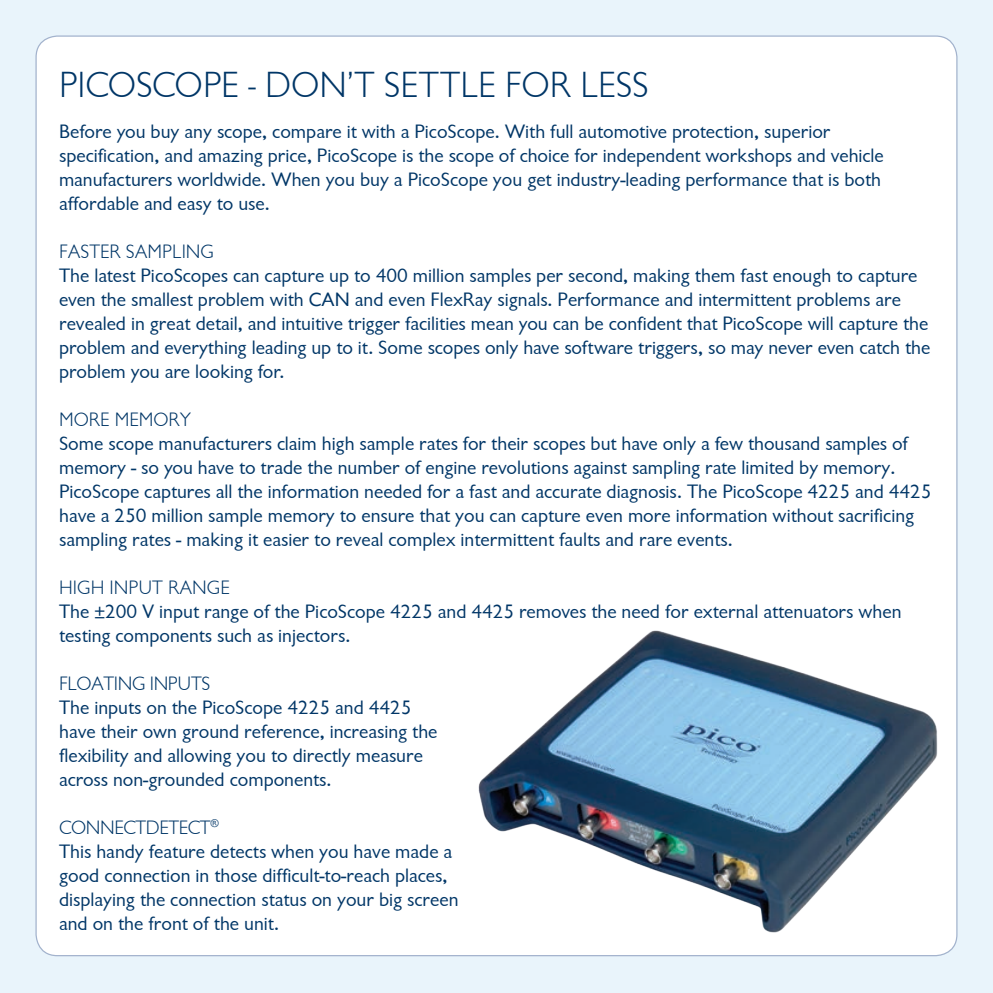
<style>
.page{position:relative;width:993px;height:993px;background:#fff}
.page>*{position:absolute;margin:0;border:0;box-sizing:border-box;transform-origin:0 0}
.t1{font:300 37.5px "Chantilly";color:#003667}
.t2{font:20px/24px "Chantilly";color:#003667}
.t3{font:300 20px "Chantilly";letter-spacing:-.02em;color:#003667}
.t4{font:11.75px "Chantilly";color:#003667}
</style>
<div class="page">
<div style="left:0;top:0;width:992px;height:992px;background:#e9f4fb"></div>
<div style="left:36px;top:36px;width:920px;height:919px;background:#fff;border-radius:21px"></div>
<img style="left:478px;top:623px;width:480px;height:313px">
<h1 class="t1" style="left:59px;top:64px;width:590px">PICOSCOPE - DON’T SETTLE FOR LESS</h1>
<p class="t2" style="left:59px;top:119px;width:826px">Before you buy any scope, compare it with a PicoScope. With full automotive protection, superior specification, and amazing price, PicoScope is the scope of choice for independent workshops and vehicle manufacturers worldwide. When you buy a PicoScope you get industry-leading performance that is both affordable and easy to use.</p>
<p class="t3" style="left:59px;top:240px;width:21px">FASTER</p>
<p class="t3" style="left:126px;top:240px;width:12px">SAMPLING</p>
<p class="t2" style="left:59px;top:263px;width:872px">The latest PicoScopes can capture up to 400 million samples per second, making them fast enough to capture even the smallest problem with CAN and even FlexRay signals. Performance and intermittent problems are revealed in great detail, and intuitive trigger facilities mean you can be confident that PicoScope will capture the problem and everything leading up to it. Some scopes only have software triggers, so may never even catch the problem you are looking for.</p>
<p class="t3" style="left:59px;top:408px;width:14px">MORE</p>
<p class="t3" style="left:115px;top:408px;width:14px">MEMORY</p>
<p class="t2" style="left:59px;top:431px;width:873px">Some scope manufacturers claim high sample rates for their scopes but have only a few thousand samples of memory - so you have to trade the number of engine revolutions against sampling rate limited by memory.<br>PicoScope captures all the information needed for a fast and accurate diagnosis. The PicoScope 4225 and 4425 have a 250 million sample memory to ensure that you can capture even more information without sacrificing sampling rates - making it easier to reveal complex intermittent faults and rare events.</p>
<p class="t3" style="left:59px;top:576px;width:25px">HIGH</p>
<p class="t3" style="left:109px;top:576px;width:12px">INPUT</p>
<p class="t3" style="left:168px;top:576px;width:13px">RANGE</p>
<p class="t2" style="left:59px;top:599px;width:843px">The ±200 V input range of the PicoScope 4225 and 4425 removes the need for external attenuators when testing components such as injectors.</p>
<p class="t3" style="left:59px;top:672px;width:20px">FLOATING</p>
<p class="t3" style="left:150px;top:672px;width:11px">INPUTS</p>
<p class="t2" style="left:59px;top:695px;width:380px">The inputs on the PicoScope 4225 and 4425 have their own ground reference, increasing the flexibility and allowing you to directly measure across non-grounded components.</p>
<p class="t3" style="left:59px;top:816px;width:26px">CONNECT</p>
<p class="t3" style="left:146px;top:816px;width:25px">DETECT</p>
<p class="t4" style="left:210px;top:816px;width:11px">®</p>
<p class="t2" style="left:59px;top:839px;width:401px">This handy feature detects when you have made a good connection in those difficult-to-reach places, displaying the connection status on your big screen and on the front of the unit.</p>
</div>
